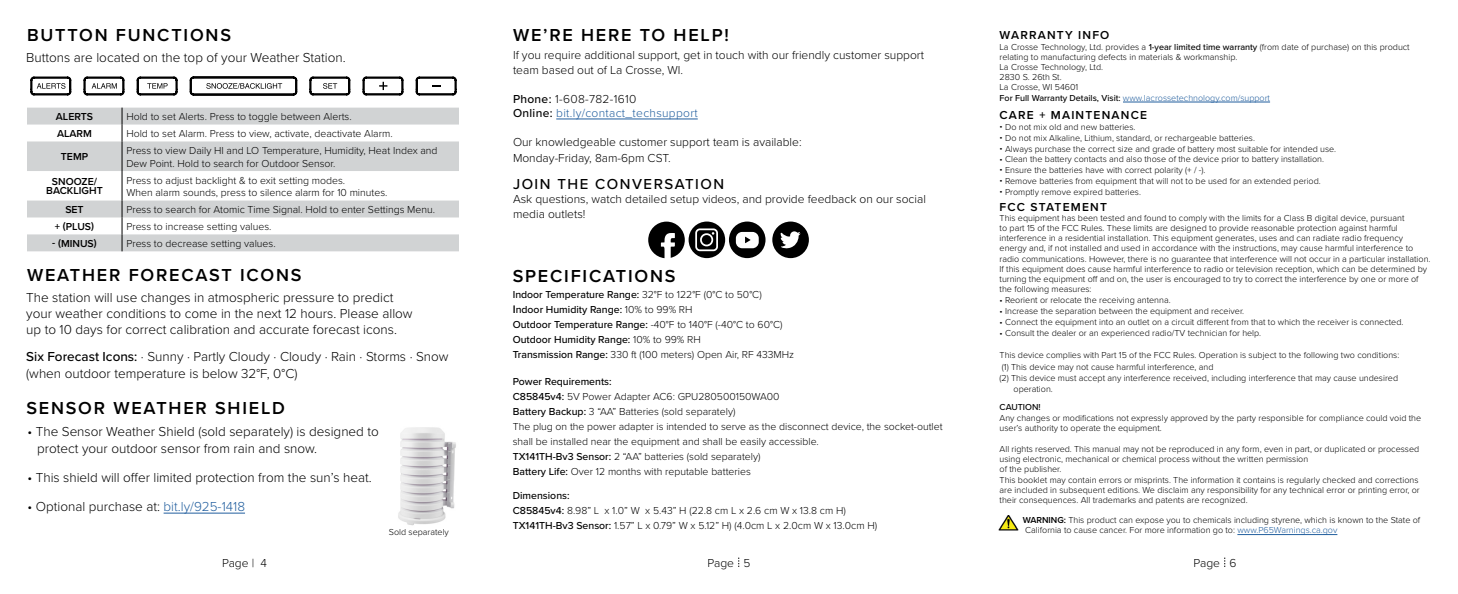
<style>
.page{position:relative;width:1458px;height:594px;background:#fff}
.page>*{position:absolute;margin:0;border:0;box-sizing:border-box;transform-origin:0 0}
.t1{font:600 18px "Proxima Nova";letter-spacing:.1em;color:#000}
.t2{font:500 15px "Proxima Nova";letter-spacing:.1em;color:#000}
.t3{font:300 13.5px/16.2px "Proxima Nova";color:#000}
.t4{font:300 12px/14.4px "Proxima Nova";color:#000}
.t5{font:300 12px/14.4px "Proxima Nova";letter-spacing:.025em;color:#215e9e}
.t6{font:600 12px "Proxima Nova";letter-spacing:.1em;color:#000}
.t7{font:300 10.5px/15px "Proxima Nova";color:#000}
.t8{font:500 10.5px/15px "Proxima Nova";color:#000}
.t9{font:600 10.5px/9px "Proxima Nova";color:#000;text-align:center}
.t10{font:300 9px/10.1px "Proxima Nova";color:#000}
.t11{font:500 9px "Proxima Nova";color:#000}
.s1{font-weight:500}
.s2{color:#215e9e}
.s3{font-weight:500;color:#000}
.s4{color:#000}
.s5{font-weight:300}
.s6{font-family:"Roboto"}
.s7{font-family:"Proxima Nova Ex Cn"}
.s8{font-weight:600}
</style>
<div class="page">
<hr style="left:556px;top:119px;width:142px;height:1px;background:#215e9e">
<svg style="left:648px;top:222px;width:118px;height:36px"></svg>
<svg style="left:772px;top:222px;width:37px;height:36px"></svg>
<hr style="left:164px;top:513px;width:81px;height:1px;background:#215e9e">
<img style="left:398px;top:427px;width:58px;height:99px">
<svg style="left:30px;top:76px;width:427px;height:20px"></svg>
<svg style="left:27px;top:108px;width:432px;height:143px;fill:#d1d3d4"></svg>
<svg style="left:122px;top:108px;width:1px;height:33px"></svg>
<hr style="left:122px;top:141px;width:1px;height:30px;background:#000">
<hr style="left:122px;top:171px;width:1px;height:30px;background:#000">
<svg style="left:122px;top:201px;width:1px;height:50px"></svg>
<img style="left:999px;top:515px;width:20px;height:16px">
<hr style="left:1123px;top:102px;width:147px;height:1px;background:#215e9e">
<hr style="left:1237px;top:534px;width:100px;height:1px;background:#215e9e">
<h1 class="t1" style="left:27px;top:22px;width:206px">BUTTON FUNCTIONS</h1>
<h3 class="t3" style="left:26px;top:49px;width:321px">Buttons are located on the top of your Weather Station.</h3>
<p class="t9" style="left:56px;top:112px;width:39px">ALERTS</p>
<p class="t7" style="left:126px;top:109px;width:227px">Hold to set Alerts. Press to toggle between Alerts.</p>
<p class="t9" style="left:57px;top:129px;width:36px">ALARM</p>
<p class="t7" style="left:126px;top:126px;width:268px">Hold to set Alarm. Press to view, activate, deactivate Alarm.</p>
<p class="t9" style="left:61px;top:152px;width:29px">TEMP</p>
<p class="t7" style="left:126px;top:144px;width:313px;line-height:12.6px">Press to view Daily HI and LO Temperature, Humidity, Heat Index and<br>Dew Point. Hold to search for Outdoor Sensor.</p>
<p class="t9" style="left:46px;top:177px;width:58px">SNOOZE/<br>BACKLIGHT</p>
<p class="t7" style="left:126px;top:173px;width:263px;line-height:12.6px">Press to adjust backlight &amp; to exit setting modes.<br>When alarm sounds, press to silence alarm for 10 minutes.</p>
<p class="t9" style="left:65px;top:205px;width:20px">SET</p>
<p class="t7" style="left:126px;top:202px;width:310px">Press to search for Atomic Time Signal. Hold to enter Settings Menu.</p>
<p class="t9" style="left:55px;top:222px;width:41px">+ (PLUS)</p>
<p class="t7" style="left:126px;top:219px;width:147px">Press to increase setting values.</p>
<p class="t9" style="left:52px;top:239px;width:46px">- (MINUS)</p>
<p class="t7" style="left:126px;top:235px;width:151px">Press to decrease setting values.</p>
<h1 class="t1" style="left:27px;top:261px;width:276px">WEATHER FORECAST ICONS</h1>
<h3 class="t3" style="left:26px;top:289px;width:388px">The station will use changes in atmospheric pressure to predict your weather conditions to come in the next 12 hours. Please allow up to 10 days for correct calibration and accurate forecast icons.</h3>
<h3 class="t3" style="left:26px;top:348px;width:424px"><span class="s1">Six Forecast Icons:</span> · Sunny · Partly Cloudy · Cloudy · Rain · Storms · Snow (when outdoor temperature is below 32°F, 0°C)</h3>
<h1 class="t1" style="left:26px;top:395px;width:260px">SENSOR WEATHER SHIELD</h1>
<h3 class="t3" style="left:37px;top:423px;width:343px;text-indent:-10px">• The Sensor Weather Shield (sold separately) is designed to protect your outdoor sensor from rain and snow.</h3>
<h3 class="t3" style="left:27px;top:468px;width:346px">• This shield will offer limited protection from the sun’s heat.</h3>
<h3 class="t3" style="left:27px;top:498px;width:219px">• Optional purchase at: <span class="s2">bit.ly/925-1418</span></h3>
<p class="t10" style="left:389px;top:526px;width:62px">Sold separately</p>
<h1 class="t1" style="left:513px;top:22px;width:217px">WE’RE HERE TO HELP!</h1>
<h3 class="t4" style="left:513px;top:48px;width:413px">If you require additional support, get in touch with our friendly customer support team based out of La Crosse, WI.</h3>
<h3 class="t5" style="left:513px;top:91px;width:186px"><span class="s3">Phone:</span> <span class="s4">1-608-782-1610<br></span><span class="s3">Online:</span> bit.ly/contact_techsupport</h3>
<h3 class="t4" style="left:513px;top:133px;width:290px;line-height:16.2px">Our knowledgeable customer support team is available:<br>Monday-Friday, 8am-6pm CST.</h3>
<h2 class="t2" style="left:513px;top:173px;width:213px">JOIN THE CONVERSATION</h2>
<h3 class="t4" style="left:513px;top:192px;width:414px">Ask questions, watch detailed setup videos, and provide feedback on our social media outlets!</h3>
<h1 class="t1" style="left:513px;top:262px;width:164px">SPECIFICATIONS</h1>
<p class="t8" style="left:513px;top:287px;width:283px">Indoor Temperature Range: <span class="s5">32°F to 122°F (0°C to 50°C)<br></span><span class="s6">I</span>ndoor Humidity Range: <span class="s5">10% to 99% RH<br></span>Outdoor Temperature Range: <span class="s5">-40°F to 140°F (-40°C to 60°C)<br></span>Outdoor Humidity Range: <span class="s5">10% to 99% RH<br></span>Transmission Range: <span class="s5">330 ft (100 meters) Open Air, RF 433MHz</span></p>
<p class="t7" style="left:513px;top:374px;width:431px"><span class="s1">Power Requirements:<br>C85845v4:</span> 5V Power Adapter AC6: GPU280500150WA00<br><span class="s1">Battery Backup:</span> 3 “AA” Batteries (sold separately)<br>The plug on the power adapter is intended to serve as the disconnect device, the socket-outlet shall be installed near the equipment and shall be easily accessible.<br><span class="s1">TX141TH-Bv3 Sensor:</span> 2 “AA” batteries (sold separately)<br><span class="s1">Battery Life:</span> Over 12 months with reputable batteries</p>
<p class="t7" style="left:513px;top:488px;width:366px"><span class="s1">Dimensions:<br>C85845v4:</span> 8.98” L x 1.0” W x 5.43” H (22.8 cm L x 2.6 cm W x 13.8 cm H)<br><span class="s1">TX141TH-Bv3 Sensor:</span> 1.57” L x 0.79” W x 5.12” H) (4.0cm L x 2.0cm W x 13.0cm H)</p>
<h3 class="t6" style="left:1000px;top:26px;width:111px">WARRANTY INFO</h3>
<p class="t10" style="left:1000px;top:41px;width:412px">La Crosse Technology, Ltd. provides a <span class="s1">1-year limited time warranty</span> (from date of purchase) on this product relating to manufacturing defects in materials &amp; workmanship.<br>La Crosse Technology, Ltd.<br>2830 S. 26th St.<br>La Crosse, WI 54601<br><span class="s1">For Full Warranty Details, Visit:</span> <span class="s2">www.lacrossetechnology.com/support</span></p>
<h3 class="t6" style="left:1000px;top:106px;width:149px">CARE + MAINTENANCE</h3>
<p class="t10" style="left:1000px;top:121px;width:137px"><span class="s7">•</span> Do not mix old and new batteries.</p>
<p class="t10" style="left:1000px;top:132px;width:257px"><span class="s7">•</span> Do not mix Alkaline, Lithium, standard, or rechargeable batteries.</p>
<p class="t10" style="left:1000px;top:143px;width:338px"><span class="s7">•</span> Always purchase the correct size and grade of battery most suitable for intended use.</p>
<p class="t10" style="left:1000px;top:154px;width:326px"><span class="s7">•</span> Clean the battery contacts and also those of the device prior to battery installation.</p>
<p class="t10" style="left:1000px;top:165px;width:208px"><span class="s7">•</span> Ensure the batteries have with correct polarity (+ / -).</p>
<p class="t10" style="left:1000px;top:175px;width:323px"><span class="s7">•</span> Remove batteries from equipment that will not to be used for an extended period.</p>
<p class="t10" style="left:1000px;top:186px;width:143px"><span class="s7">•</span> Promptly remove expired batteries.</p>
<h3 class="t6" style="left:1000px;top:198px;width:109px">FCC STATEMENT</h3>
<p class="t10" style="left:1000px;top:213px;width:432px">This equipment has been tested and found to comply with the limits for a Class B digital device, pursuant<br>to part 15 of the FCC Rules. These limits are designed to provide reasonable protection against harmful interference in a residential installation. This equipment generates, uses and can radiate radio frequency energy and, if not installed and used in accordance with the instructions, may cause harmful interference to radio communications. However, there is no guarantee that interference will not occur in a particular installation.<br>If this equipment does cause harmful interference to radio or television reception, which can be determined by turning the equipment off and on, the user is encouraged to try to correct the interference by one or more of the following measures:</p>
<p class="t10" style="left:1000px;top:294px;width:173px">• Reorient or relocate the receiving antenna.</p>
<p class="t10" style="left:1000px;top:305px;width:246px">• Increase the separation between the equipment and receiver.</p>
<p class="t10" style="left:1000px;top:317px;width:405px">• Connect the equipment into an outlet on a circuit different from that to which the receiver is connected.</p>
<p class="t10" style="left:1000px;top:328px;width:263px">• Consult the dealer or an experienced radio/TV technician for help.</p>
<p class="t10" style="left:1000px;top:350px;width:401px">This device complies with Part 15 of the FCC Rules. Operation is subject to the following two conditions:</p>
<p class="t10" style="left:1002px;top:361px;width:213px">(1) This device may not cause harmful interference, and</p>
<p class="t10" style="left:1000px;top:372px;width:400px">(2) This device must accept any interference received, including interference that may cause undesired</p>
<p class="t10" style="left:1014px;top:383px;width:41px">operation.</p>
<p class="t11" style="left:1000px;top:400px;width:43px">CAUTION!</p>
<p class="t10" style="left:1000px;top:413px;width:423px">Any changes or modifications not expressly approved by the party responsible for compliance could void the user’s authority to operate the equipment.</p>
<p class="t10" style="left:1000px;top:443px;width:421px">All rights reserved. This manual may not be reproduced in any form, even in part, or duplicated or processed using electronic, mechanical or chemical process without the written permission<br>of the publisher.</p>
<p class="t10" style="left:1000px;top:474px;width:422px">This booklet may contain errors or misprints. The information it contains is regularly checked and corrections are included in subsequent editions. We disclaim any responsibility for any technical error or printing error, or their consequences. All trademarks and patents are recognized.</p>
<p class="t10" style="left:1023px;top:515px;width:399px"><span class="s8">WARNING:</span> This product can expose you to chemicals including styrene, which is known to the State of<br>California to cause cancer. For more information go to: <span class="s2">www.P65Warnings.ca.gov</span></p>
<h3 class="t4" style="left:222px;top:555px;width:46px">Page | 4</h3>
<h3 class="t4" style="left:708px;top:555px;width:44px">Page 5</h3>
<h3 class="t4" style="left:1194px;top:555px;width:44px">Page 6</h3>
</div>
